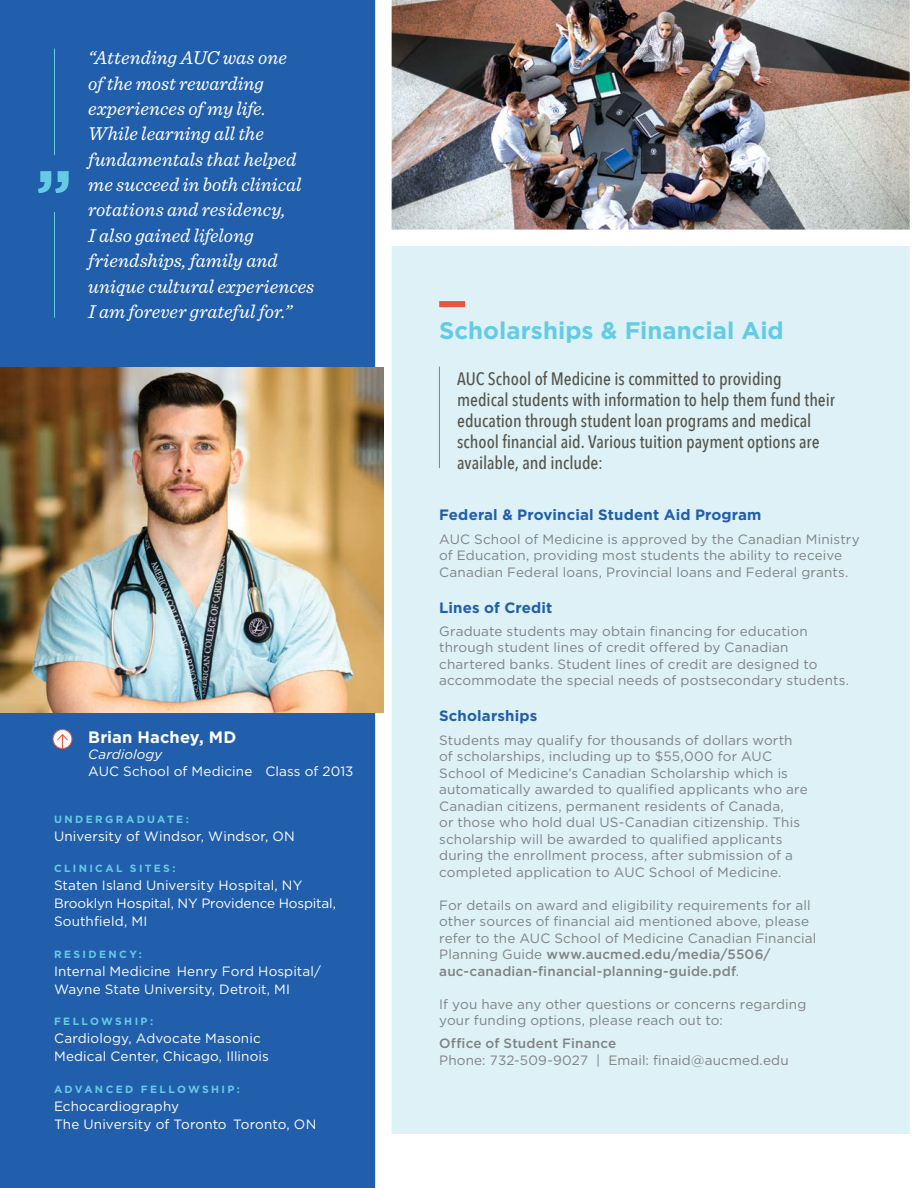
<style>
.page{position:relative;width:918px;height:1188px;background:#fff}
.page>*{position:absolute;margin:0;border:0;box-sizing:border-box;transform-origin:0 0}
.t1{font:700 68.1px "Gotham HTF";color:#65cbe5}
.t2{font:700 24px "Gotham HTF";color:#65cbe5}
.t3{font:italic 19.5px/25.3px "Sentinel";color:#fff}
.t4{font:500 18px/21px "Avenir Next Condensed";letter-spacing:-.005em;color:#55554b}
.t5{font:700 16.5px "Gotham HTF";letter-spacing:.01em;color:#fff}
.t6{font:700 15px "Gotham HTF";letter-spacing:.01em;color:#215eac}
.t7{font:13.5px/16.5px "Gotham HTF";letter-spacing:.01em;color:#808285}
.t8{font:13.5px/18px "Gotham HTF";letter-spacing:.01em;color:#fff}
.t9{font:500 13.5px "Gotham HTF";letter-spacing:.015em;color:#808285}
.t10{font:italic 13.5px "Gotham HTF";letter-spacing:.01em;color:#fff}
.t11{font:700 10.5px "Gotham HTF";letter-spacing:.225em;color:#65cbe5}
.s1{font-weight:500}
</style>
<div class="page">
<img style="left:392px;top:0;width:518px;height:230px">
<div style="left:0;top:238px;width:918px;height:896px;background:#ddf1f7"></div>
<div style="left:0;top:230px;width:918px;height:16px;background:#fff"></div>
<div style="left:0;top:0;width:383px;height:1188px;background:#215eac"></div>
<div style="left:910px;top:0;width:8px;height:1144px;background:#fff"></div>
<hr style="left:439px;top:367px;width:1px;height:101px;background:#808285">
<div style="left:439px;top:301px;width:26px;height:6px;background:#e9553d"></div>
<div style="left:375px;top:0;width:17px;height:1188px;background:#fff"></div>
<img style="left:0;top:368px;width:383px;height:344px">
<hr style="left:54px;top:49px;width:1px;height:269px;background:#65cbe5">
<div style="left:25px;top:155px;width:58px;height:57px;background:#215eac"></div>
<svg style="left:53px;top:730px;width:19px;height:19px"></svg>
<div style="left:53px;top:729px;width:19px;height:20px;border:1px solid #e9553d;border-radius:50%"></div>
<svg style="left:56px;top:733px;width:13px;height:15px"></svg>
<p class="t1" style="left:36px;top:155px;width:38px">”</p>
<p class="t3" style="left:88px;top:44px;width:228px">“Attending AUC was one<br>of the most rewarding experiences of my life.<br>While learning all the fundamentals that helped me succeed in both clinical rotations and residency,<br>I also gained lifelong friendships, family and unique cultural experiences<br>I am forever grateful for.”</p>
<p class="t5" style="left:88px;top:727px;width:150px">Brian Hachey, MD</p>
<p class="t10" style="left:88px;top:747px;width:76px">Cardiology</p>
<p class="t8" style="left:88px;top:762px;width:267px">AUC School of Medicine Class of 2013</p>
<p class="t11" style="left:54px;top:813px;width:136px">UNDERGRADUATE:</p>
<p class="t8" style="left:54px;top:827px;width:242px">University of Windsor, Windsor, ON</p>
<p class="t11" style="left:54px;top:862px;width:123px">CLINICAL SITES:</p>
<p class="t8" style="left:54px;top:876px;width:284px">Staten Island University Hospital, NY<br>Brooklyn Hospital, NY Providence Hospital,<br>Southfeld, MI</p>
<p class="t11" style="left:54px;top:948px;width:90px">RESIDENCY:</p>
<p class="t8" style="left:54px;top:962px;width:269px">Internal Medicine Henry Ford Hospital/<br>Wayne State University, Detroit, MI</p>
<p class="t11" style="left:54px;top:1015px;width:101px">FELLOWSHIP:</p>
<p class="t8" style="left:54px;top:1029px;width:216px">Cardiology, Advocate Masonic<br>Medical Center, Chicago, Illinois</p>
<p class="t11" style="left:54px;top:1083px;width:187px">ADVANCED FELLOWSHIP:</p>
<p class="t8" style="left:54px;top:1097px;width:264px">Echocardiography<br>The University of Toronto Toronto, ON</p>
<p class="t2" style="left:439px;top:317px;width:346px">Scholarships &amp; Financial Aid</p>
<p class="t4" style="left:457px;top:368px;width:379px">AUC School of Medicine is committed to providing medical students with information to help them fund their education through student loan programs and medical school financial aid. Various tuition payment options are available, and include:</p>
<p class="t6" style="left:439px;top:506px;width:324px">Federal &amp; Provincial Student Aid Program</p>
<p class="t7" style="left:439px;top:530px;width:422px">AUC School of Medicine is approved by the Canadian Ministry of Education, providing most students the ability to receive<br>Canadian Federal loans, Provincial loans and Federal grants.</p>
<p class="t6" style="left:439px;top:599px;width:115px">Lines of Credit</p>
<p class="t7" style="left:439px;top:623px;width:411px">Graduate students may obtain fnancing for education through student lines of credit offered by Canadian chartered banks. Student lines of credit are designed to accommodate the special needs of postsecondary students.</p>
<p class="t6" style="left:439px;top:707px;width:100px">Scholarships</p>
<p class="t7" style="left:439px;top:731px;width:370px">Students may qualify for thousands of dollars worth of scholarships, including up to $55,000 for AUC School of Medicine’s Canadian Scholarship which is automatically awarded to qualifed applicants who are Canadian citizens, permanent residents of Canada,<br>or those who hold dual US-Canadian citizenship. This scholarship will be awarded to qualifed applicants during the enrollment process, after submission of a completed application to AUC School of Medicine.</p>
<p class="t7" style="left:439px;top:896px;width:379px">For details on award and eligibility requirements for all other sources of fnancial aid mentioned above, please refer to the AUC School of Medicine Canadian Financial Planning Guide <span class="s1">www.aucmed.edu/media/5506/ auc-canadian-fnancial-planning-guide.pdf</span>.</p>
<p class="t7" style="left:439px;top:995px;width:369px">If you have any other questions or concerns regarding your funding options, please reach out to:</p>
<p class="t9" style="left:439px;top:1036px;width:179px">Offce of Student Finance</p>
<p class="t7" style="left:439px;top:1052px;width:351px">Phone: 732-509-9027 | Email: fnaid@aucmed.edu</p>
</div>
